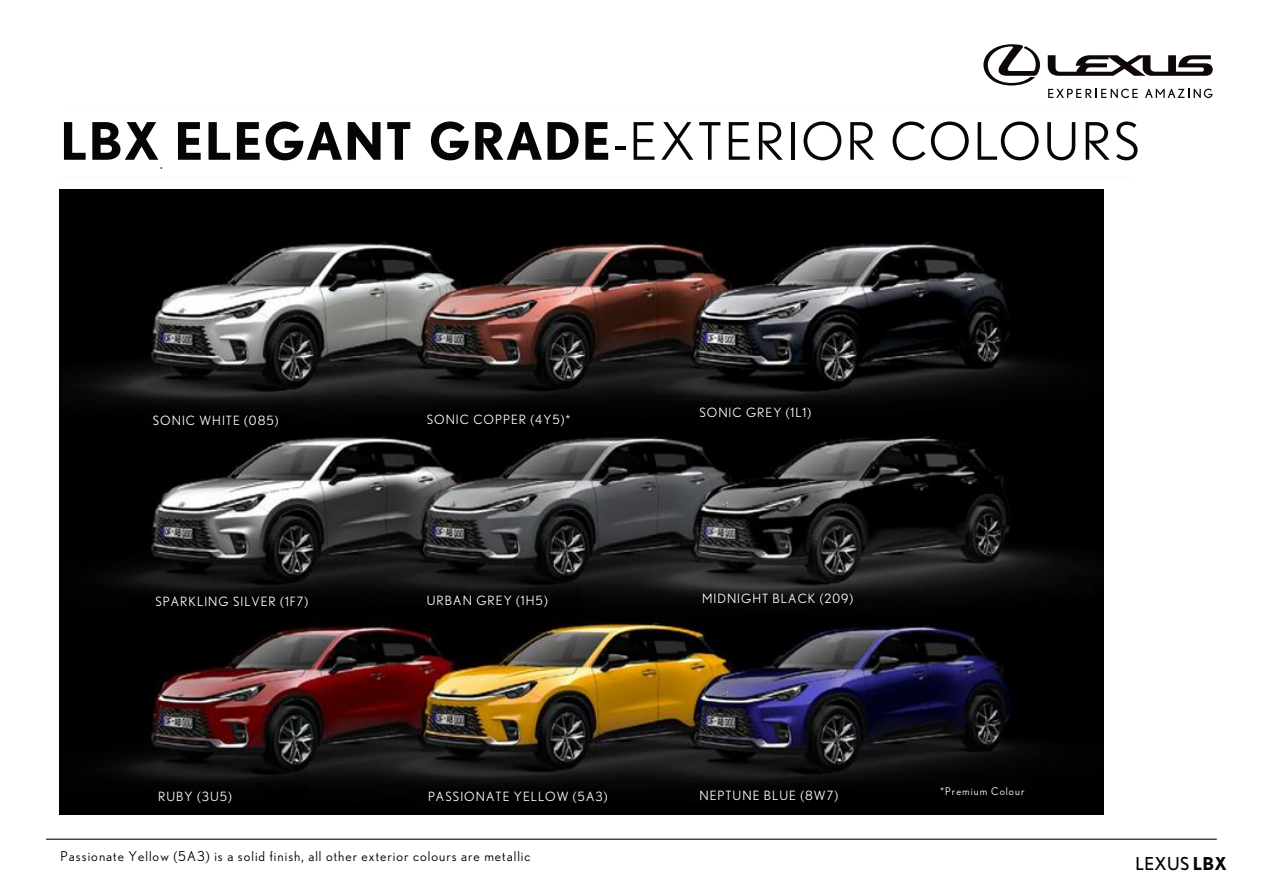
<style>
.page{position:relative;width:1263px;height:893px;background:#fff}
.page>*{position:absolute;margin:0;border:0;box-sizing:border-box;transform-origin:0 0}
.t1{font:51.6px "Nobel WGL";letter-spacing:.05em;color:#050504}
.t2{font:17.7px "Nobel WGL";letter-spacing:.02em;color:#050504}
.t3{font:13.5px "Nobel WGL";letter-spacing:.075em;color:#000}
.t4{font:12.75px "Nobel WGL";letter-spacing:.08em;color:#fff}
.t5{font:10.5px "Nobel WGL";letter-spacing:.1em;color:#fff}
.s1{font-weight:700}
</style>
<div class="page">
<hr style="left:46px;top:839px;width:1171px;height:1px;background:#050504">
<svg style="left:983px;top:44px;width:57px;height:42px"></svg>
<svg style="left:1048px;top:55px;width:165px;height:21px"></svg>
<svg style="left:1048px;top:89px;width:90px;height:9px"></svg>
<svg style="left:1145px;top:89px;width:67px;height:9px"></svg>
<img style="left:59px;top:189px;width:1045px;height:626px">
<hr style="left:60px;top:177px;width:1071px;height:1px;background:#050504">
<hr style="left:63px;top:106px;width:1071px;height:1px;background:#050504">
<h1 class="t1" style="left:60px;top:112px;width:1081px"><span class="s1">LBX ELEGANT GRADE</span>-EXTERIOR COLOURS</h1>
<p class="t4" style="left:153px;top:413px;width:127px">SONIC WHITE (085)</p>
<p class="t4" style="left:427px;top:412px;width:145px">SONIC COPPER (4Y5)*</p>
<p class="t4" style="left:699px;top:405px;width:113px">SONIC GREY (1L1)</p>
<p class="t4" style="left:155px;top:594px;width:154px">SPARKLING SILVER (1F7)</p>
<p class="t4" style="left:427px;top:593px;width:122px">URBAN GREY (1H5)</p>
<p class="t4" style="left:702px;top:591px;width:153px">MIDNIGHT BLACK (209)</p>
<p class="t4" style="left:158px;top:789px;width:75px">RUBY (3U5)</p>
<p class="t4" style="left:428px;top:789px;width:181px">PASSIONATE YELLOW (5A3)</p>
<p class="t4" style="left:699px;top:788px;width:140px">NEPTUNE BLUE (8W7)</p>
<p class="t3" style="left:61px;top:849px;width:471px">Passionate Yellow (5A3) is a solid finish, all other exterior colours are metallic</p>
<p class="t5" style="left:940px;top:785px;width:86px">*Premium Colour</p>
<h2 class="t2" style="left:1135px;top:851px;width:93px">LEXUS <span class="s1">LBX</span></h2>
</div>
